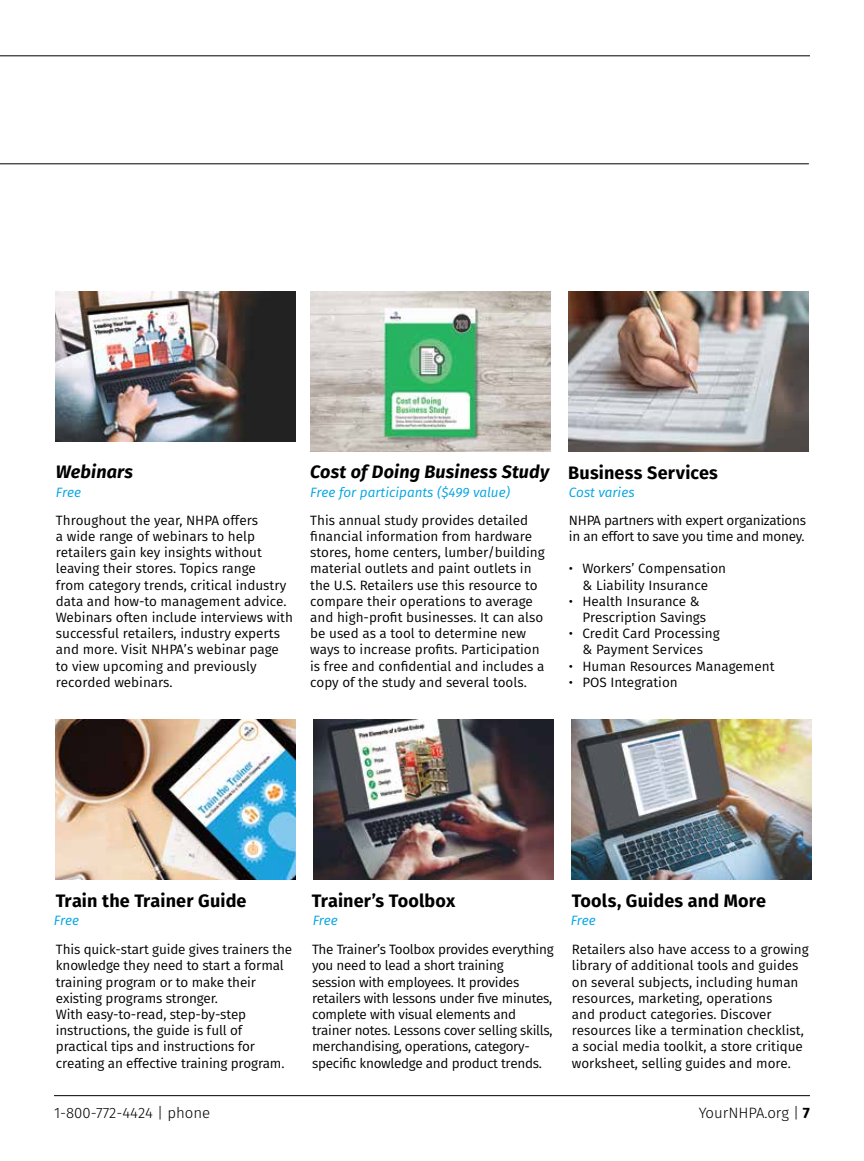
<style>
.page{position:relative;width:864px;height:1161px;background:#fff}
.page>*{position:absolute;margin:0;border:0;box-sizing:border-box;transform-origin:0 0}
.t1{font:700 18px "Fira Sans";letter-spacing:.01em;color:#000}
.t2{font:italic 700 18px "Fira Sans";letter-spacing:.01em;color:#000}
.t3{font:300 15px "Fira Sans";color:#000}
.t4{font:13.5px/16.2px "Fira Sans";color:#000}
.t5{font:13.5px/16.2px "Fira Sans";letter-spacing:-.02em;color:#000}
.t6{font:italic 13.5px "Fira Sans";color:#00a4e3}
.s1{font-weight:700}
</style>
<div class="page">
<hr style="left:54px;top:1095px;width:756px;height:1px;background:#000">
<img style="left:314px;top:720px;width:240px;height:160px">
<img style="left:56px;top:720px;width:240px;height:160px">
<img style="left:310px;top:292px;width:240px;height:159px">
<img style="left:56px;top:292px;width:240px;height:149px">
<img style="left:569px;top:292px;width:240px;height:159px">
<img style="left:572px;top:720px;width:240px;height:160px">
<hr style="left:0;top:56px;width:810px;height:1px;background:#000">
<hr style="left:0;top:164px;width:809px;height:1px;background:#000">
<h1 class="t2" style="left:56px;top:459px;width:79px">Webinars</h1>
<h1 class="t2" style="left:310px;top:459px;width:240px">Cost of Doing Business Study</h1>
<p class="t4" style="left:310px;top:512px;width:236px">This annual study provides detailed financial information from hardware stores, home centers, lumber/building material outlets and paint outlets in the U.S. Retailers use this resource to compare their operations to average and high-profit businesses. It can also be used as a tool to determine new ways to increase profits. Participation is free and confidential and includes a copy of the study and several tools.</p>
<p class="t6" style="left:56px;top:483px;width:27px">Free</p>
<p class="t6" style="left:310px;top:483px;width:201px">Free for participants ($499 value)</p>
<p class="t4" style="left:56px;top:512px;width:239px">Throughout the year, NHPA offers<br>a wide range of webinars to help retailers gain key insights without leaving their stores. Topics range<br>from category trends, critical industry data and how-to management advice.<br>Webinars often include interviews with successful retailers, industry experts and more. Visit NHPA’s webinar page to view upcoming and previously recorded webinars.</p>
<h1 class="t1" style="left:568px;top:460px;width:151px">Business Services</h1>
<p class="t5" style="left:569px;top:512px;width:239px">NHPA partners with expert organizations in an effort to save you time and money.</p>
<p class="t4" style="left:569px;top:561px;width:159px;text-align:center">• Workers’ Compensation &amp; Liability Insurance</p>
<p class="t4" style="left:582px;top:593px;width:125px;text-indent:-14px">• Health Insurance &amp;<br>Prescription Savings</p>
<p class="t4" style="left:569px;top:625px;width:152px;text-align:center">• Credit Card Processing &amp; Payment Services</p>
<p class="t4" style="left:569px;top:658px;width:207px">• Human Resources Management</p>
<p class="t4" style="left:569px;top:674px;width:110px">• POS Integration</p>
<p class="t6" style="left:569px;top:483px;width:67px">Cost varies</p>
<h1 class="t1" style="left:56px;top:888px;width:192px">Train the Trainer Guide</h1>
<h1 class="t1" style="left:312px;top:888px;width:145px">Trainer’s Toolbox</h1>
<h1 class="t1" style="left:572px;top:888px;width:196px">Tools, Guides and More</h1>
<p class="t4" style="left:56px;top:941px;width:238px">This quick-start guide gives trainers the knowledge they need to start a formal training program or to make their existing programs stronger.<br>With easy-to-read, step-by-step instructions, the guide is full of practical tips and instructions for creating an effective training program.</p>
<p class="t4" style="left:572px;top:941px;width:238px">Retailers also have access to a growing library of additional tools and guides on several subjects, including human resources, marketing, operations<br>and product categories. Discover resources like a termination checklist, a social media toolkit, a store critique worksheet, selling guides and more.</p>
<p class="t6" style="left:54px;top:911px;width:27px">Free</p>
<p class="t6" style="left:313px;top:911px;width:27px">Free</p>
<p class="t6" style="left:571px;top:911px;width:27px">Free</p>
<p class="t5" style="left:312px;top:941px;width:243px">The Trainer’s Toolbox provides everything you need to lead a short training<br>session with employees. It provides retailers with lessons under five minutes, complete with visual elements and trainer notes. Lessons cover selling skills, merchandising, operations, category&shy;specific knowledge and product trends.</p>
<p class="t3" style="left:54px;top:1103px;width:158px">1-800-772-4424 | phone</p>
<p class="t3" style="left:699px;top:1103px;width:113px">YourNHPA.org | <span class="s1">7</span></p>
</div>
